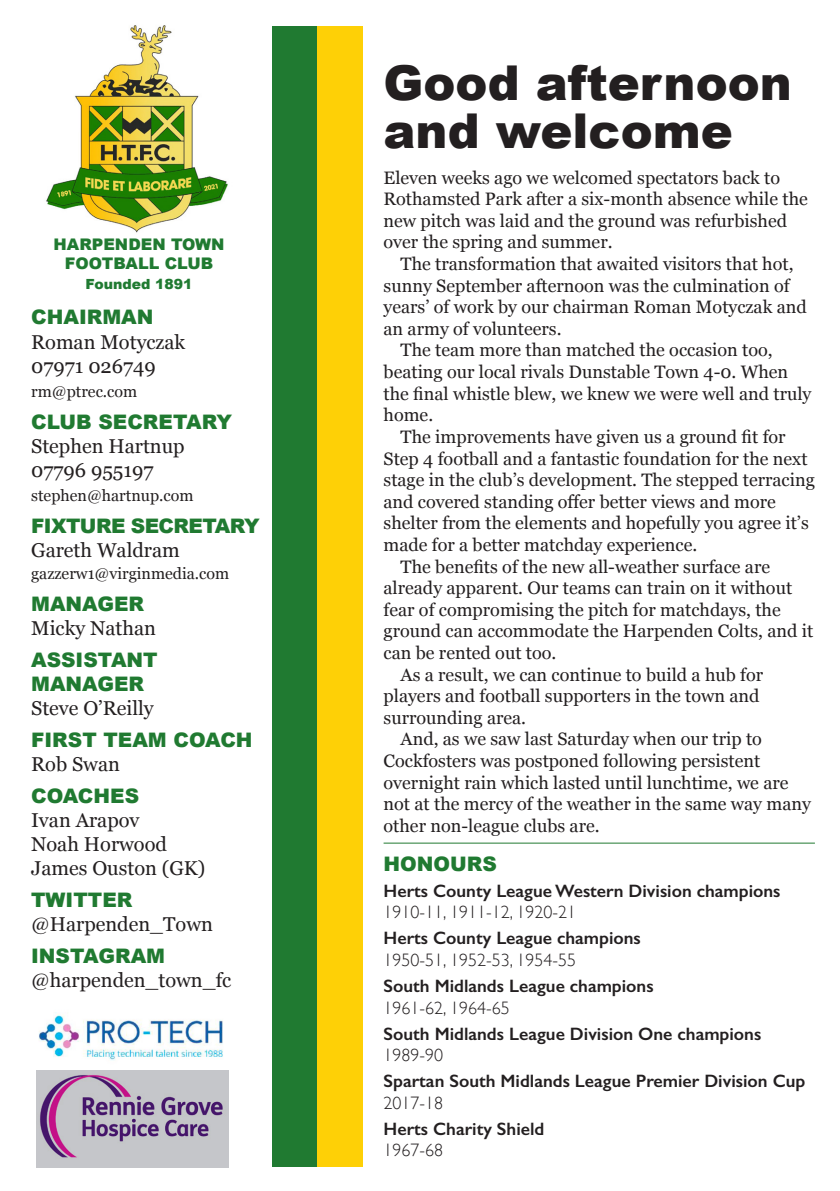
<style>
.page{position:relative;width:840px;height:1191px;background:#fff}
.page>*{position:absolute;margin:0;border:0;box-sizing:border-box;transform-origin:0 0}
.t1{font:900 48px/48px "Arial";color:#231f20}
.t2{font:20px "Georgia";color:#231f20}
.t3{font:900 20px/24px "Arial";color:#207a31}
.t4{font:900 20px "Arial";letter-spacing:-.03em;color:#207a31}
.t5{font:18px/21.6px "Georgia";color:#231f20}
.t6{font:600 18px/21.6px "Gill Sans";color:#231f20}
.t7{font:300 18px "Gill Sans";color:#231f20}
.t8{font:16px "Georgia";color:#231f20}
.t9{font:900 16px "Arial";color:#207a31}
.t10{font:900 14px "Arial";color:#207a31}
.s1{font-weight:300}
</style>
<div class="page">
<div style="left:272px;top:26px;width:45px;height:1141px;background:#207a31"></div>
<div style="left:317px;top:26px;width:45px;height:1141px;background:#fed006"></div>
<img style="left:46px;top:25px;width:182px;height:208px">
<hr style="left:383px;top:842px;width:431px;height:1px;background:#207a31">
<img style="left:37px;top:1070px;width:191px;height:97px">
<img style="left:39px;top:1012px;width:184px;height:49px">
<p class="t9" style="left:54px;top:232px;width:172px">HARPENDEN TOWN</p>
<p class="t9" style="left:65px;top:251px;width:150px">FOOTBALL CLUB</p>
<p class="t10" style="left:85px;top:274px;width:108px">Founded 1891</p>
<p class="t3" style="left:31px;top:305px;width:124px">CHAIRMAN</p>
<p class="t2" style="left:31px;top:327px;width:155px">Roman Motyczak</p>
<p class="t2" style="left:31px;top:351px;width:126px">07971 026749</p>
<p class="t8" style="left:31px;top:379px;width:108px">rm@ptrec.com</p>
<p class="t3" style="left:31px;top:409px;width:202px">CLUB SECRETARY</p>
<p class="t2" style="left:31px;top:431px;width:155px">Stephen Hartnup</p>
<p class="t2" style="left:31px;top:455px;width:124px">07796 955197</p>
<p class="t8" style="left:31px;top:483px;width:164px">stephen@hartnup.com</p>
<p class="t4" style="left:31px;top:511px;width:230px">FIXTURE SECRETARY</p>
<p class="t2" style="left:31px;top:535px;width:150px">Gareth Waldram</p>
<p class="t8" style="left:31px;top:561px;width:199px">gazzerw1@virginmedia.com</p>
<p class="t3" style="left:31px;top:591px;width:114px">MANAGER</p>
<p class="t2" style="left:31px;top:613px;width:126px">Micky Nathan</p>
<p class="t3" style="left:31px;top:647px;width:128px">ASSISTANT<br>MANAGER</p>
<p class="t2" style="left:31px;top:693px;width:124px">Steve O’Reilly</p>
<p class="t3" style="left:31px;top:727px;width:223px">FIRST TEAM COACH</p>
<p class="t2" style="left:31px;top:749px;width:90px">Rob Swan</p>
<p class="t3" style="left:31px;top:783px;width:109px">COACHES</p>
<p class="t2" style="left:31px;top:805px;width:110px">Ivan Arapov</p>
<p class="t2" style="left:31px;top:829px;width:137px">Noah Horwood</p>
<p class="t2" style="left:31px;top:853px;width:175px">James Ouston (GK)</p>
<p class="t3" style="left:31px;top:887px;width:103px">TWITTER</p>
<p class="t2" style="left:31px;top:909px;width:183px">@Harpenden_Town</p>
<p class="t3" style="left:31px;top:943px;width:135px">INSTAGRAM</p>
<p class="t2" style="left:31px;top:965px;width:201px">@harpenden_town_fc</p>
<p class="t1" style="left:383px;top:57px;width:409px">Good afternoon and welcome</p>
<p class="t5" style="left:383px;top:166px;width:425px">Eleven weeks ago we welcomed spectators back to Rothamsted Park after a six-month absence while the new pitch was laid and the ground was refurbished over the spring and summer.</p>
<p class="t5" style="left:383px;top:252px;width:424px;text-indent:17px">The transformation that awaited visitors that hot, sunny September afternoon was the culmination of years’ of work by our chairman Roman Motyczak and an army of volunteers.</p>
<p class="t5" style="left:383px;top:339px;width:429px;text-indent:17px">The team more than matched the occasion too, beating our local rivals Dunstable Town 4-0. When the final whistle blew, we knew we were well and truly home.</p>
<p class="t5" style="left:383px;top:425px;width:432px;text-indent:17px">The improvements have given us a ground fit for Step 4 football and a fantastic foundation for the next stage in the club’s development. The stepped terracing and covered standing offer better views and more shelter from the elements and hopefully you agree it’s made for a better matchday experience.</p>
<p class="t5" style="left:383px;top:555px;width:431px;text-indent:17px">The benefits of the new all-weather surface are already apparent. Our teams can train on it without fear of compromising the pitch for matchdays, the ground can accommodate the Harpenden Colts, and it can be rented out too.</p>
<p class="t5" style="left:383px;top:663px;width:381px;text-indent:17px">As a result, we can continue to build a hub for players and football supporters in the town and surrounding area.</p>
<p class="t5" style="left:383px;top:727px;width:428px;text-indent:17px">And, as we saw last Saturday when our trip to Cockfosters was postponed following persistent overnight rain which lasted until lunchtime, we are not at the mercy of the weather in the same way many other non-league clubs are.</p>
<p class="t3" style="left:383px;top:851px;width:115px">HONOURS</p>
<p class="t6" style="left:383px;top:879px;width:398px">Herts County League Western Division champions</p>
<p class="t7" style="left:383px;top:898px;width:194px">1910-11, 1911-12, 1920-21</p>
<p class="t6" style="left:383px;top:927px;width:259px">Herts County League champions</p>
<p class="t7" style="left:383px;top:945px;width:194px">1950-51, 1952-53, 1954-55</p>
<p class="t6" style="left:383px;top:975px;width:271px">South Midlands League champions</p>
<p class="t7" style="left:383px;top:993px;width:128px">1961-62, 1964-65</p>
<p class="t6" style="left:383px;top:1022px;width:379px">South Midlands League Division One champions</p>
<p class="t7" style="left:383px;top:1041px;width:61px">1989-90</p>
<p class="t6" style="left:383px;top:1070px;width:423px">Spartan South Midlands League Premier Division Cup<br><span class="s1">2017-18</span></p>
<p class="t6" style="left:383px;top:1117px;width:162px">Herts Charity Shield</p>
<p class="t7" style="left:383px;top:1136px;width:61px">1967-68</p>
</div>
